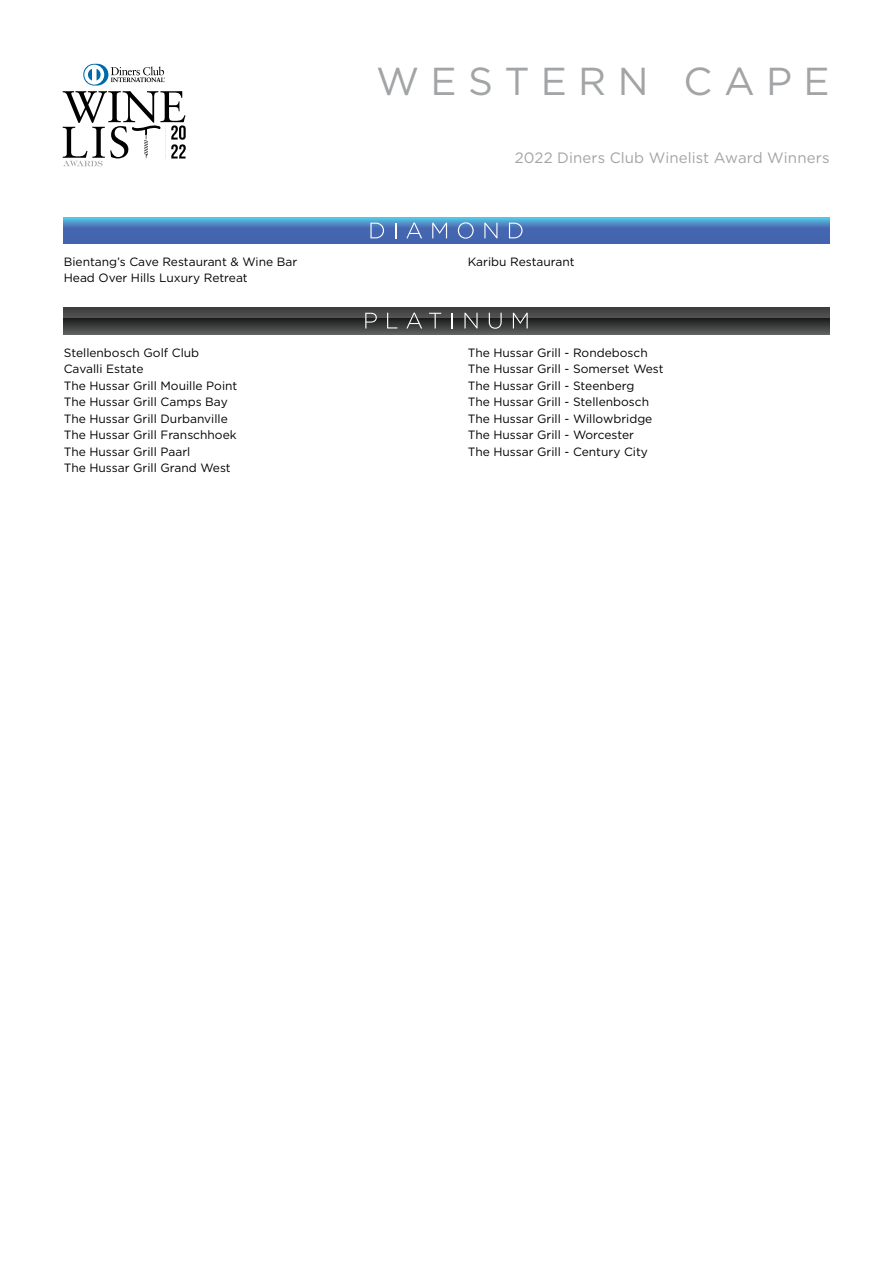
<style>
.page{position:relative;width:893px;height:1263px;background:#fff}
.page>*{position:absolute;margin:0;border:0;box-sizing:border-box;transform-origin:0 0}
.t1{font:39px "Gotham";letter-spacing:.29em;color:#a2a4a6}
.t2{font:15px "Gotham";letter-spacing:.005em;color:#a2a4a6}
.t3{font:12px/16.5px "Gotham";color:#000}
</style>
<div class="page">
<svg style="left:63px;top:64px;width:123px;height:102px"></svg>
<svg style="left:64px;top:307px;width:765px;height:27px;background:#414141"></svg>
<svg style="left:365px;top:313px;width:12px;height:15px"></svg>
<svg style="left:387px;top:313px;width:10px;height:15px"></svg>
<svg style="left:406px;top:313px;width:16px;height:15px"></svg>
<svg style="left:429px;top:313px;width:12px;height:15px"></svg>
<svg style="left:452px;top:313px;width:1px;height:15px"></svg>
<svg style="left:464px;top:313px;width:14px;height:15px"></svg>
<svg style="left:489px;top:313px;width:13px;height:16px"></svg>
<svg style="left:513px;top:313px;width:15px;height:15px"></svg>
<svg style="left:64px;top:217px;width:765px;height:27px;background:#497bbc"></svg>
<svg style="left:370px;top:223px;width:14px;height:15px"></svg>
<svg style="left:395px;top:223px;width:1px;height:15px"></svg>
<svg style="left:406px;top:222px;width:16px;height:16px"></svg>
<svg style="left:432px;top:223px;width:15px;height:15px"></svg>
<svg style="left:458px;top:222px;width:16px;height:17px"></svg>
<svg style="left:484px;top:223px;width:13px;height:15px"></svg>
<svg style="left:509px;top:223px;width:13px;height:15px"></svg>
<h1 class="t1" style="left:376px;top:56px;width:455px">WESTERN CAPE</h1>
<p class="t2" style="left:515px;top:148px;width:316px">2022 Diners Club Winelist Award Winners</p>
<p class="t3" style="left:64px;top:253px;width:235px">Bientang’s Cave Restaurant &amp; Wine Bar<br>Head Over Hills Luxury Retreat</p>
<p class="t3" style="left:468px;top:253px;width:108px">Karibu Restaurant</p>
<p class="t3" style="left:64px;top:344px;width:175px">Stellenbosch Golf Club<br>Cavalli Estate<br>The Hussar Grill Mouille Point<br>The Hussar Grill Camps Bay<br>The Hussar Grill Durbanville<br>The Hussar Grill Franschhoek<br>The Hussar Grill Paarl<br>The Hussar Grill Grand West</p>
<p class="t3" style="left:468px;top:344px;width:197px">The Hussar Grill - Rondebosch<br>The Hussar Grill - Somerset West<br>The Hussar Grill - Steenberg<br>The Hussar Grill - Stellenbosch<br>The Hussar Grill - Willowbridge<br>The Hussar Grill - Worcester<br>The Hussar Grill - Century City</p>
</div>
